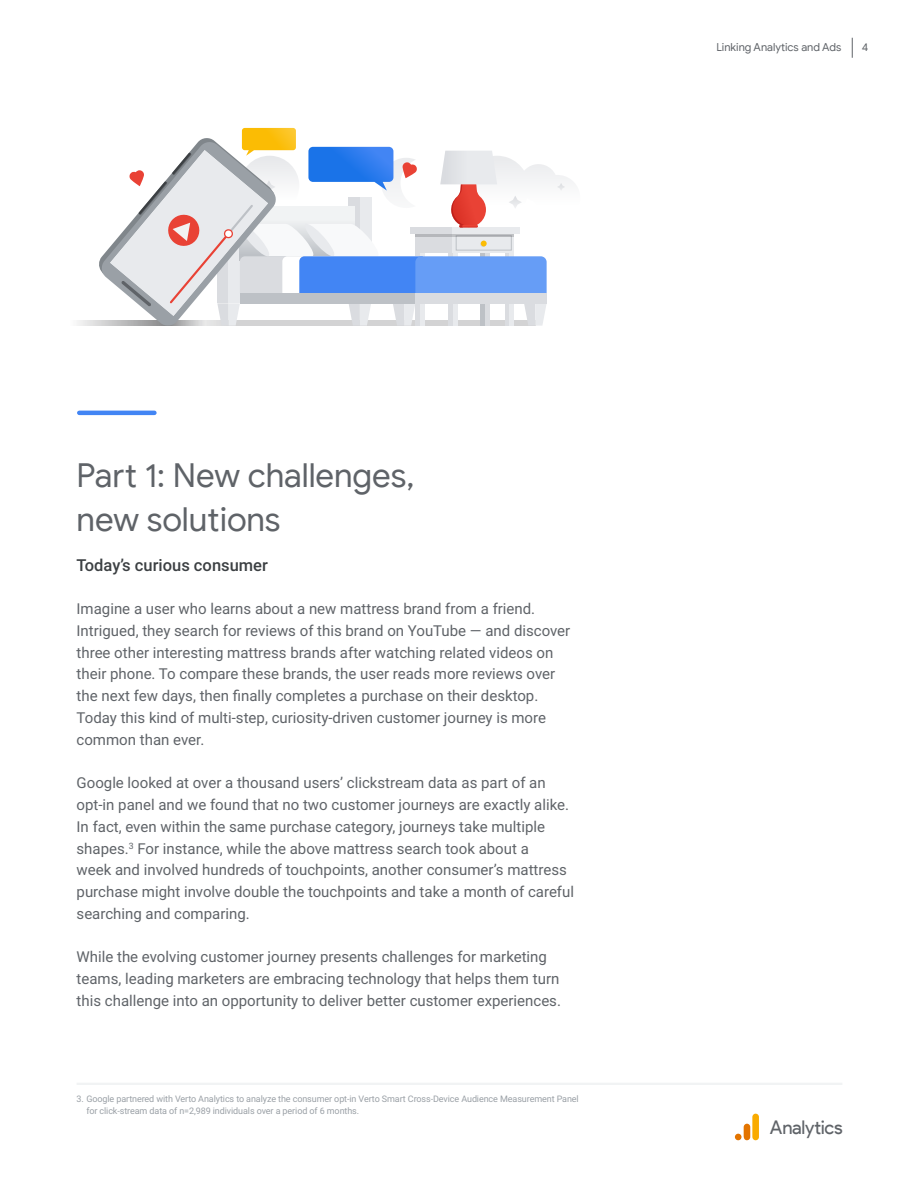
<style>
.page{position:relative;width:919px;height:1187px;background:#fff}
.page>*{position:absolute;margin:0;border:0;box-sizing:border-box;transform-origin:0 0}
.t1{font:33px/43.5px "Google Sans";color:#5f6368}
.t2{font:18.9px "Product Sans";letter-spacing:-.015em;color:#5f6368}
.t3{font:500 16.5px "Roboto";color:#3c4043}
.t4{font:15px/21.8px "Roboto";color:#5f6368}
.t5{font:10.95px "Google Sans";color:#5f6368}
.t6{font:9px/12px "Roboto";letter-spacing:-.01em;color:#9aa0a6}
</style>
<div class="page">
<svg style="left:851px;top:38px;width:1px;height:20px"></svg>
<hr style="left:77px;top:1082px;width:765px;height:2px;background:#f1f3f4">
<div style="left:79px;top:410px;width:75px;height:5px;background:#4285f4"></div>
<svg style="left:77px;top:320px;width:21px;height:5px"></svg>
<svg style="left:98px;top:128px;width:476px;height:198px"></svg>
<svg style="left:734px;top:1133px;width:7px;height:7px"></svg>
<svg style="left:743px;top:1113px;width:15px;height:27px"></svg>
<p class="t5" style="left:716px;top:41px;width:126px">Linking Analytics and Ads</p>
<p class="t5" style="left:861px;top:41px;width:8px">4</p>
<h1 class="t1" style="left:77px;top:454px;width:339px">Part 1: New challenges, new solutions</h1>
<p class="t3" style="left:77px;top:553px;width:193px">Today’s curious consumer</p>
<p class="t4" style="left:77px;top:597px;width:495px">Imagine a user who learns about a new mattress brand from a friend.<br>Intrigued, they search for reviews of this brand on YouTube — and discover three other interesting mattress brands after watching related videos on their phone. To compare these brands, the user reads more reviews over the next few days, then finally completes a purchase on their desktop.<br>Today this kind of multi-step, curiosity-driven customer journey is more common than ever.</p>
<p class="t4" style="left:77px;top:771px;width:499px">Google looked at over a thousand users’ clickstream data as part of an opt-in panel and we found that no two customer journeys are exactly alike.<br>In fact, even within the same purchase category, journeys take multiple shapes.<sup>3</sup> For instance, while the above mattress search took about a<br>week and involved hundreds of touchpoints, another consumer’s mattress purchase might involve double the touchpoints and take a month of careful searching and comparing.</p>
<p class="t4" style="left:77px;top:945px;width:486px">While the evolving customer journey presents challenges for marketing teams, leading marketers are embracing technology that helps them turn this challenge into an opportunity to deliver better customer experiences.</p>
<p class="t6" style="left:86px;top:1092px;width:494px;text-indent:-10px">3. Google partnered with Verto Analytics to analyze the consumer opt-in Verto Smart Cross-Device Audience Measurement Panel for click-stream data of n=2,989 individuals over a period of 6 months.</p>
<p class="t2" style="left:769px;top:1115px;width:74px">Analytics</p>
</div>
